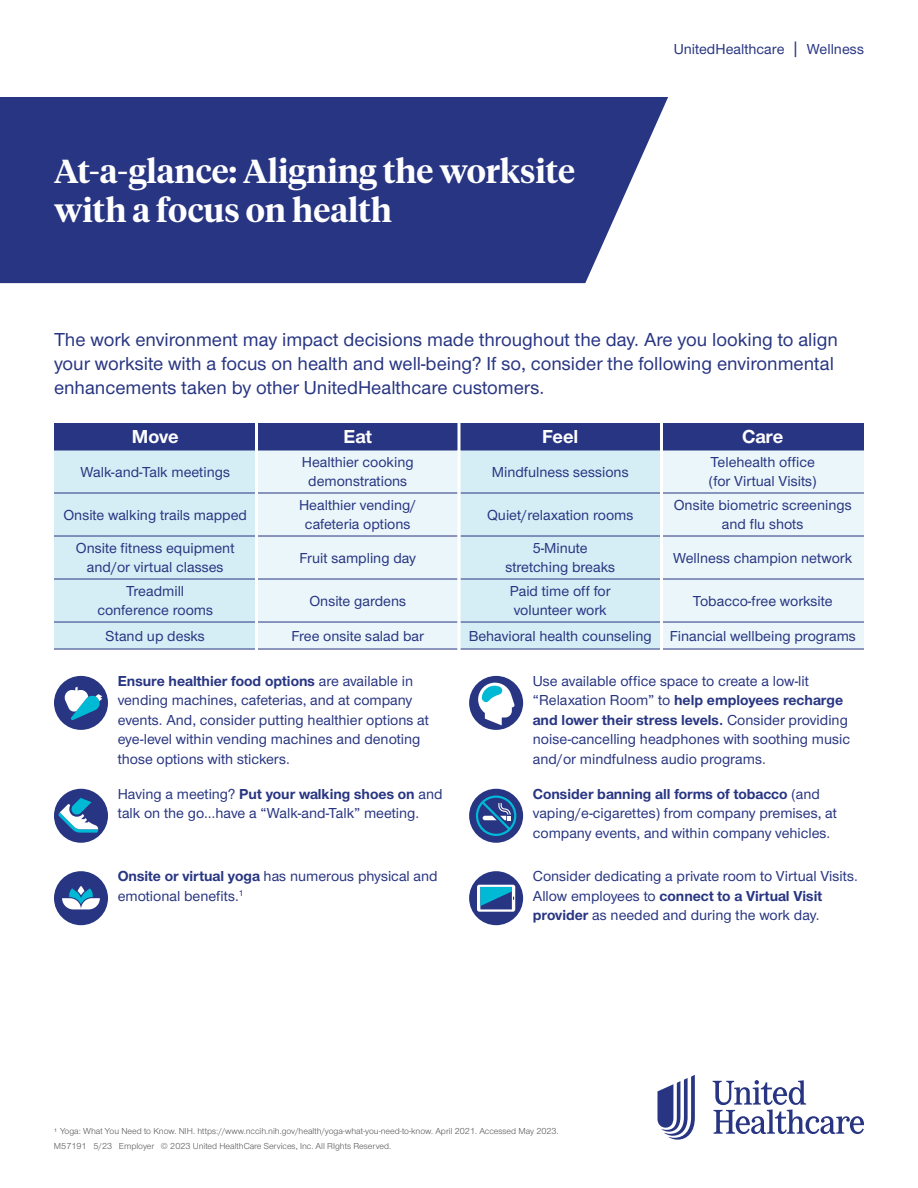
<style>
.page{position:relative;width:918px;height:1188px;background:#fff}
.page>*{position:absolute;margin:0;border:0;box-sizing:border-box;transform-origin:0 0}
.t1{font:600 33px/39.6px "UHC Serif Headline";color:#fff}
.t2{font:500 19.5px/24px "UHC Sans";color:#283582}
.t3{font:700 19.5px "UHC Sans";color:#fff}
.t4{font:500 15px/19.5px "UHC Sans";color:#283582}
.t5{font:9px "UHC Sans";color:#57585a}
.s1{font-size:18.75px}
.s2{font-weight:700}
</style>
<div class="page">
<div style="left:0;top:97px;width:668px;height:186px;background:#283582"></div>
<div style="left:54px;top:423px;width:810px;height:27px;background:#283582"></div>
<div style="left:54px;top:451px;width:201px;height:198px;background:#d5eef5"></div>
<svg style="left:258px;top:451px;width:606px;height:198px;background:#e0f0f6"></svg>
<hr style="left:54px;top:450px;width:201px;height:1px;background:#283582">
<hr style="left:258px;top:450px;width:200px;height:1px;background:#283582">
<hr style="left:460px;top:450px;width:200px;height:1px;background:#283582">
<hr style="left:663px;top:450px;width:201px;height:1px;background:#283582">
<hr style="left:54px;top:493px;width:201px;height:1px;background:#283582">
<hr style="left:258px;top:493px;width:200px;height:1px;background:#283582">
<hr style="left:460px;top:493px;width:200px;height:1px;background:#283582">
<hr style="left:663px;top:493px;width:201px;height:1px;background:#283582">
<hr style="left:54px;top:536px;width:201px;height:1px;background:#283582">
<hr style="left:258px;top:536px;width:200px;height:1px;background:#283582">
<hr style="left:460px;top:536px;width:200px;height:1px;background:#283582">
<hr style="left:663px;top:536px;width:201px;height:1px;background:#283582">
<hr style="left:54px;top:579px;width:201px;height:1px;background:#283582">
<hr style="left:258px;top:579px;width:200px;height:1px;background:#283582">
<hr style="left:460px;top:579px;width:200px;height:1px;background:#283582">
<hr style="left:663px;top:579px;width:201px;height:1px;background:#283582">
<hr style="left:54px;top:622px;width:201px;height:1px;background:#283582">
<hr style="left:258px;top:622px;width:200px;height:1px;background:#283582">
<hr style="left:460px;top:622px;width:200px;height:1px;background:#283582">
<hr style="left:663px;top:622px;width:201px;height:1px;background:#283582">
<hr style="left:54px;top:649px;width:201px;height:1px;background:#283582">
<hr style="left:258px;top:649px;width:200px;height:1px;background:#283582">
<hr style="left:460px;top:649px;width:200px;height:1px;background:#283582">
<hr style="left:663px;top:649px;width:201px;height:1px;background:#283582">
<hr style="left:255px;top:423px;width:3px;height:27px;background:#fff">
<hr style="left:458px;top:423px;width:2px;height:27px;background:#fff">
<hr style="left:660px;top:423px;width:3px;height:27px;background:#fff">
<hr style="left:458px;top:450px;width:2px;height:43px;background:#fff">
<hr style="left:660px;top:450px;width:3px;height:43px;background:#fff">
<hr style="left:458px;top:493px;width:2px;height:43px;background:#fff">
<hr style="left:660px;top:493px;width:3px;height:43px;background:#fff">
<hr style="left:458px;top:536px;width:2px;height:43px;background:#fff">
<hr style="left:660px;top:536px;width:3px;height:43px;background:#fff">
<hr style="left:458px;top:579px;width:2px;height:43px;background:#fff">
<hr style="left:660px;top:579px;width:3px;height:43px;background:#fff">
<hr style="left:458px;top:622px;width:2px;height:27px;background:#fff">
<hr style="left:660px;top:622px;width:3px;height:27px;background:#fff">
<div style="left:469px;top:676px;width:54px;height:54px;background:#283582;border-radius:50%"></div>
<svg style="left:478px;top:683px;width:37px;height:42px"></svg>
<div style="left:54px;top:676px;width:54px;height:54px;background:#283582;border-radius:50%"></div>
<svg style="left:64px;top:687px;width:38px;height:33px"></svg>
<div style="left:469px;top:871px;width:54px;height:54px;background:#283582;border-radius:50%"></div>
<svg style="left:477px;top:885px;width:38px;height:27px"></svg>
<div style="left:54px;top:789px;width:54px;height:54px;background:#283582;border-radius:50%"></div>
<svg style="left:58px;top:798px;width:40px;height:35px"></svg>
<div style="left:54px;top:871px;width:54px;height:54px;background:#283582;border-radius:50%"></div>
<svg style="left:62px;top:886px;width:38px;height:23px"></svg>
<div style="left:469px;top:789px;width:54px;height:54px;background:#283582;border-radius:50%"></div>
<svg style="left:476px;top:796px;width:40px;height:40px"></svg>
<svg style="left:657px;top:1075px;width:38px;height:65px"></svg>
<svg style="left:713px;top:1080px;width:151px;height:54px"></svg>
<h1 class="t1" style="left:54px;top:150px;width:522px">At-a-glance: Aligning the worksite with a focus on health</h1>
<p class="t4" style="left:674px;top:39px;width:127px">UnitedHealthcare <span class="s1">|</span></p>
<p class="t2" style="left:54px;top:327px;width:786px">The work environment may impact decisions made throughout the day. Are you looking to align your worksite with a focus on health and well-being? If so, consider the following environmental enhancements taken by other UnitedHealthcare customers.</p>
<p class="t3" style="left:132px;top:423px;width:48px">Move</p>
<p class="t3" style="left:343px;top:423px;width:30px">Eat</p>
<p class="t3" style="left:542px;top:423px;width:38px">Feel</p>
<p class="t3" style="left:742px;top:423px;width:43px">Care</p>
<p class="t4" style="left:80px;top:461px;width:151px">Walk-and-Talk meetings</p>
<p class="t4" style="left:302px;top:451px;width:113px;text-align:center">Healthier cooking demonstrations</p>
<p class="t4" style="left:492px;top:461px;width:138px">Mindfulness sessions</p>
<p class="t4" style="left:709px;top:451px;width:109px">Telehealth office (for Virtual Visits)</p>
<p class="t4" style="left:63px;top:504px;width:185px">Onsite walking trails mapped</p>
<p class="t4" style="left:299px;top:494px;width:119px;text-align:center">Healthier vending/ cafeteria options</p>
<p class="t4" style="left:487px;top:504px;width:148px">Quiet/relaxation rooms</p>
<p class="t4" style="left:674px;top:494px;width:180px;text-align:center">Onsite biometric screenings and flu shots</p>
<p class="t4" style="left:76px;top:537px;width:160px;text-align:center">Onsite fitness equipment and/or virtual classes</p>
<p class="t4" style="left:300px;top:547px;width:118px">Fruit sampling day</p>
<p class="t4" style="left:505px;top:537px;width:111px;text-align:center">5-Minute stretching breaks</p>
<p class="t4" style="left:673px;top:547px;width:181px">Wellness champion network</p>
<p class="t4" style="left:97px;top:580px;width:117px;text-align:center">Treadmill conference rooms</p>
<p class="t4" style="left:309px;top:590px;width:98px">Onsite gardens</p>
<p class="t4" style="left:510px;top:580px;width:102px">Paid time off for volunteer work</p>
<p class="t4" style="left:693px;top:590px;width:141px">Tobacco-free worksite</p>
<p class="t4" style="left:106px;top:625px;width:101px">Stand up desks</p>
<p class="t4" style="left:292px;top:625px;width:134px">Free onsite salad bar</p>
<p class="t4" style="left:469px;top:625px;width:185px">Behavioral health counseling</p>
<p class="t4" style="left:670px;top:625px;width:188px">Financial wellbeing programs</p>
<p class="t4" style="left:118px;top:671px;width:313px"><span class="s2">Ensure healthier food options</span> are available in vending machines, cafeterias, and at company events. And, consider putting healthier options at eye-level within vending machines and denoting those options with stickers.</p>
<p class="t4" style="left:118px;top:783px;width:326px">Having a meeting? <span class="s2">Put your walking shoes on</span> and talk on the go…have a “Walk-and-Talk” meeting.</p>
<p class="t4" style="left:533px;top:671px;width:319px">Use available office space to create a low-lit “Relaxation Room” to <span class="s2">help employees recharge and lower their stress levels.</span> Consider providing noise-cancelling headphones with soothing music and/or mindfulness audio programs.</p>
<p class="t4" style="left:533px;top:783px;width:306px"><span class="s2">Consider banning all forms of tobacco</span> (and vaping/e-cigarettes) from company premises, at company events, and within company vehicles.</p>
<p class="t4" style="left:533px;top:866px;width:327px">Consider dedicating a private room to Virtual Visits.<br>Allow employees to <span class="s2">connect to a Virtual Visit provider</span> as needed and during the work day.</p>
<p class="t4" style="left:118px;top:866px;width:322px"><span class="s2">Onsite or virtual yoga</span> has numerous physical and emotional benefits.<sup>1</sup></p>
<p class="t5" style="left:54px;top:1125px;width:506px"><sup>1</sup> Yoga: What You Need to Know. NIH. https://www.nccih.nih.gov/health/yoga-what-you-need-to-know. April 2021. Accessed May 2023.</p>
<p class="t5" style="left:54px;top:1140px;width:339px">M57191 5/23 Employer © 2023 United HealthCare Services, Inc. All RIghts Reserved.</p>
</div>
